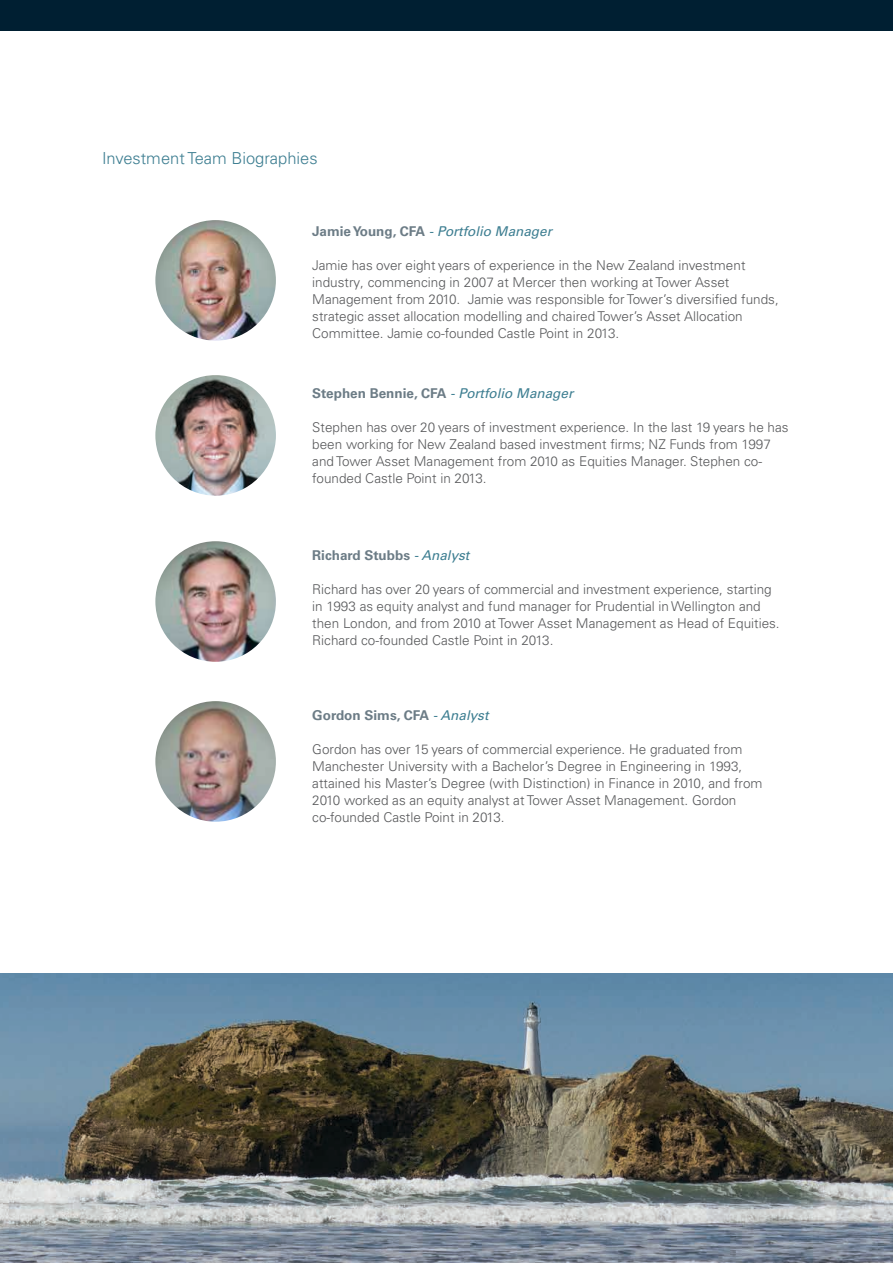
<style>
.page{position:relative;width:893px;height:1263px;background:#fff}
.page>*{position:absolute;margin:0;border:0;box-sizing:border-box;transform-origin:0 0}
.t1{font:300 16.5px "Univers LT Pro 45";color:#3d7e91}
.t2{font:300 13.5px/17px "Univers LT Pro 45";color:#58595b}
.t3{font:700 13.5px "Univers LT Pro 65";color:#6c7c86}
.t4{font:italic 13.5px "Univers LT Pro 55";color:#3d7e91}
.s1{font-family:"Univers LT Pro 65";font-weight:700;font-style:normal;color:#6c7c86}
.s2{font-family:"Univers LT Pro 55";font-weight:400;font-style:italic;color:#3d7e91}
</style>
<div class="page">
<div style="left:0;top:0;width:893px;height:30px;background:#001f32"></div>
<img style="left:155px;top:541px;width:121px;height:121px;border-radius:60px">
<img style="left:155px;top:375px;width:121px;height:121px;border-radius:60px">
<img style="left:155px;top:701px;width:121px;height:121px;border-radius:60px">
<img style="left:0;top:974px;width:893px;height:289px">
<img style="left:155px;top:220px;width:121px;height:121px;border-radius:60px">
<p class="t1" style="left:102px;top:148px;width:217px">Investment Team Biographies</p>
<p class="t4" style="left:312px;top:223px;width:241px"><span class="s1">Jamie Young, CFA</span> - Portfolio Manager</p>
<p class="t2" style="left:312px;top:257px;width:468px">Jamie has over eight years of experience in the New Zealand investment industry, commencing in 2007 at Mercer then working at Tower Asset Management from 2010. Jamie was responsible for Tower’s diversified funds, strategic asset allocation modelling and chaired Tower’s Asset Allocation Committee. Jamie co-founded Castle Point in 2013.</p>
<p class="t3" style="left:312px;top:385px;width:262px">Stephen Bennie, CFA <span class="s2">- Portfolio Manager</span></p>
<p class="t2" style="left:312px;top:419px;width:478px">Stephen has over 20 years of investment experience. In the last 19 years he has been working for New Zealand based investment firms; NZ Funds from 1997 and Tower Asset Management from 2010 as Equities Manager. Stephen co&shy;founded Castle Point in 2013.</p>
<p class="t3" style="left:312px;top:547px;width:159px">Richard Stubbs <span class="s2">- Analyst</span></p>
<p class="t2" style="left:312px;top:581px;width:469px">Richard has over 20 years of commercial and investment experience, starting in 1993 as equity analyst and fund manager for Prudential in Wellington and then London, and from 2010 at Tower Asset Management as Head of Equities.<br>Richard co-founded Castle Point in 2013.</p>
<p class="t3" style="left:312px;top:707px;width:178px">Gordon Sims, CFA <span class="s2">- Analyst</span></p>
<p class="t2" style="left:312px;top:741px;width:452px">Gordon has over 15 years of commercial experience. He graduated from Manchester University with a Bachelor’s Degree in Engineering in 1993, attained his Master’s Degree (with Distinction) in Finance in 2010, and from 2010 worked as an equity analyst at Tower Asset Management. Gordon co-founded Castle Point in 2013.</p>
</div>
